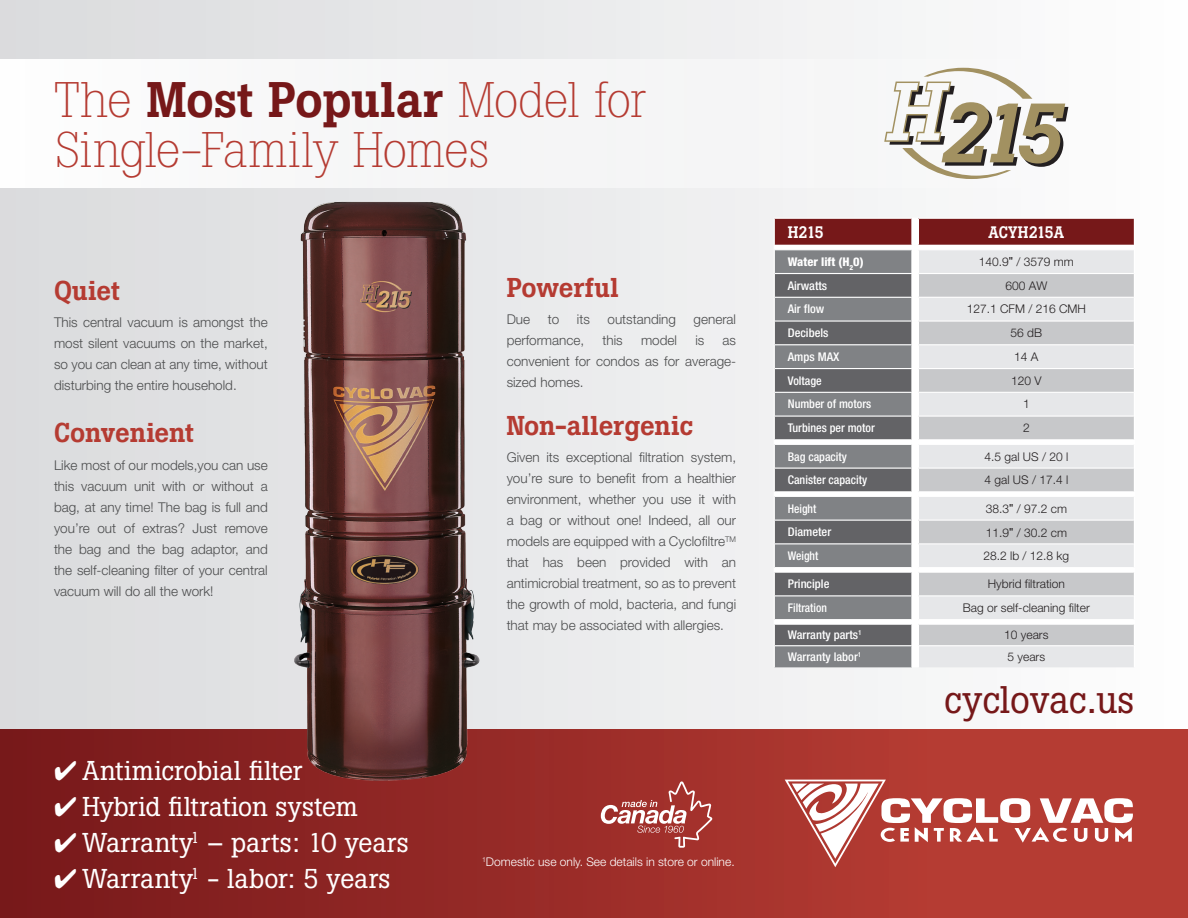
<style>
.page{position:relative;width:1188px;height:918px;background:#fff}
.page>*{position:absolute;margin:0;border:0;box-sizing:border-box;transform-origin:0 0}
.Titre{font:300 49.5px/49.5px "Boton";letter-spacing:-.025em;color:#b53b32}
.t1{font:38.1px "Boton";color:#761819}
.t2{font:27px "Boton";letter-spacing:-.005em;color:#fff}
.SousTitre1{font:500 27px "Boton";letter-spacing:-.005em;color:#b53b32}
.code_attribut{font:500 16.5px "Boton";color:#fff;scale:.94 1}
.SousTitre1-2{font:300 13.5px/21px "Helvetica Neue LT Std";color:#4b4c4d;text-align:justify}
.texte{font:300 13.5px/21px "Helvetica Neue LT Std";color:#4b4c4d;text-align:justify}
.texteTableau{font:300 12px "Helvetica Neue LT Std";color:#231f20}
.code_attribut-2{font:500 condensed 12px "Helvetica Neue LT Std";color:#fff;scale:1.04 1}
.code_attribut-3{font:500 condensed 12px "Helvetica Neue LT Std";color:#fff}
.t3{font:300 12px "Helvetica Neue LT Std";color:#fff}
.code_attribut-4{font:500 condensed 12px "Helvetica Neue LT Std";color:#fff;scale:.96 1}
.code_attribut-5{font:800 condensed 12px "Helvetica Neue LT Std";color:#fff;scale:1.04 1}
.s1{font-weight:500;color:#761819}
.s2{font-family:"Eurostile LT Std";font-weight:400}
</style>
<div class="page">
<div style="left:0;top:0;width:1188px;height:918px;background:linear-gradient(to right,#dadbdd,#fdfefe)"></div>
<div style="left:0;top:730px;width:1188px;height:188px;background:linear-gradient(to right,#78191b,#bf4137)"></div>
<div style="left:0;top:59px;width:1188px;height:129px;background:#f6f7f7"></div>
<svg style="left:785px;top:780px;width:348px;height:87px"></svg>
<svg style="left:601px;top:781px;width:111px;height:67px;background:#b0514d"></svg>
<img style="left:295px;top:188px;width:217px;height:593px">
<svg style="left:884px;top:68px;width:184px;height:111px"></svg>
<svg style="left:774px;top:218px;width:361px;height:449px;background:#b6b1b3"></svg>
<hr style="left:911px;top:625px;width:2px;height:20px;background:#fff">
<hr style="left:911px;top:646px;width:2px;height:21px;background:#fff">
<hr style="left:775px;top:645px;width:138px;height:1px;background:#fff">
<hr style="left:919px;top:645px;width:215px;height:1px;background:#fff">
<p class="Titre" style="left:54px;top:75px;width:594px">The <span class="s1">Most Popular</span> Model for<br>Single-Family Homes</p>
<p class="SousTitre1" style="left:54px;top:274px;width:68px">Quiet</p>
<p class="texte" style="left:54px;top:312px;width:215px">This central vacuum is amongst the most silent vacuums on the market, so you can clean at any time, without disturbing the entire household.</p>
<p class="SousTitre1" style="left:54px;top:417px;width:142px">Convenient</p>
<p class="texte" style="left:54px;top:454px;width:215px">Like most of our models,you can use this vacuum unit with or without a bag, at any time! The bag is full and you’re out of extras? Just remove the bag and the bag adaptor, and the self-cleaning filter of your central vacuum will do all the work!</p>
<p class="t2" style="left:54px;top:754px;width:250px">✔ Antimicrobial filter</p>
<p class="t2" style="left:54px;top:790px;width:305px">✔ Hybrid filtration system</p>
<p class="t2" style="left:54px;top:826px;width:356px">✔ Warranty<sup>1</sup> – parts: 10 years</p>
<p class="t2" style="left:54px;top:862px;width:338px">✔ Warranty<sup>1</sup> - labor: 5 years</p>
<p class="SousTitre1" style="left:507px;top:271px;width:114px">Powerful</p>
<p class="SousTitre1-2" style="left:507px;top:309px;width:25px">Due</p>
<p class="SousTitre1-2" style="left:548px;top:309px;width:13px">to</p>
<p class="SousTitre1-2" style="left:577px;top:309px;width:14px">its</p>
<p class="SousTitre1-2" style="left:608px;top:309px;width:70px">outstanding</p>
<p class="SousTitre1-2" style="left:694px;top:309px;width:44px">general</p>
<p class="SousTitre1-2" style="left:507px;top:330px;width:79px">performance,</p>
<p class="SousTitre1-2" style="left:603px;top:330px;width:22px">this</p>
<p class="SousTitre1-2" style="left:641px;top:330px;width:38px">model</p>
<p class="SousTitre1-2" style="left:695px;top:330px;width:10px">is</p>
<p class="SousTitre1-2" style="left:507px;top:330px;width:231px;text-indent:216px">as convenient for condos as for average&shy;sized homes.</p>
<p class="SousTitre1" style="left:507px;top:409px;width:188px">Non-allergenic</p>
<p class="SousTitre1-2" style="left:507px;top:447px;width:231px">Given its exceptional filtration system, you’re sure to benefit from a healthier environment, whether you use it with a bag or without one! Indeed, all our models are equipped with a Cyclofiltre<sup>TM </sup>that has been provided with an antimicrobial treatment, so as to prevent the growth of mold, bacteria, and fungi that may be associated with allergies.</p>
<p class="t3" style="left:482px;top:855px;width:254px"><sup>1</sup>Domestic use only. See details in store or online.</p>
<p class="code_attribut" style="left:788px;top:222px;width:40px">H215</p>
<p class="code_attribut" style="left:989px;top:222px;width:82px">ACYH215A</p>
<p class="code_attribut-5" style="left:788px;top:254px;width:75px">Water lift (H<sub>2</sub>0)</p>
<p class="texteTableau" style="left:979px;top:255px;width:96px">140.9<span class="s2">"</span> / 3579 mm</p>
<p class="code_attribut-2" style="left:788px;top:278px;width:39px">Airwatts</p>
<p class="texteTableau" style="left:1006px;top:278px;width:43px">600 AW</p>
<p class="code_attribut-2" style="left:788px;top:302px;width:37px">Air flow</p>
<p class="texteTableau" style="left:967px;top:302px;width:121px">127.1 CFM / 216 CMH</p>
<p class="code_attribut-2" style="left:788px;top:326px;width:41px">Decibels</p>
<p class="texteTableau" style="left:1011px;top:326px;width:33px">56 dB</p>
<p class="code_attribut-2" style="left:788px;top:350px;width:51px">Amps MAX</p>
<p class="texteTableau" style="left:1014px;top:349px;width:26px">14 A</p>
<p class="code_attribut-3" style="left:788px;top:373px;width:35px">Voltage</p>
<p class="texteTableau" style="left:1011px;top:373px;width:32px">120 V</p>
<p class="code_attribut-3" style="left:788px;top:397px;width:85px">Number of motors</p>
<p class="texteTableau" style="left:1023px;top:397px;width:8px">1</p>
<p class="code_attribut-3" style="left:788px;top:421px;width:89px">Turbines per motor</p>
<p class="texteTableau" style="left:1023px;top:421px;width:8px">2</p>
<p class="code_attribut-3" style="left:788px;top:449px;width:61px">Bag capacity</p>
<p class="texteTableau" style="left:985px;top:449px;width:85px">4.5 gal US / 20 l</p>
<p class="code_attribut-3" style="left:788px;top:473px;width:81px">Canister capacity</p>
<p class="texteTableau" style="left:985px;top:473px;width:85px">4 gal US / 17.4 l</p>
<p class="code_attribut-4" style="left:788px;top:501px;width:31px">Height</p>
<p class="texteTableau" style="left:986px;top:501px;width:83px">38.3<span class="s2">"</span> / 97.2 cm</p>
<p class="code_attribut-2" style="left:788px;top:525px;width:43px">Diameter</p>
<p class="texteTableau" style="left:986px;top:525px;width:83px">11.9<span class="s2">"</span> / 30.2 cm</p>
<p class="code_attribut-4" style="left:788px;top:549px;width:33px">Weight</p>
<p class="texteTableau" style="left:984px;top:548px;width:87px">28.2 lb / 12.8 kg</p>
<p class="code_attribut-2" style="left:788px;top:577px;width:42px">Principle</p>
<p class="texteTableau" style="left:988px;top:577px;width:79px">Hybrid filtration</p>
<p class="code_attribut-4" style="left:788px;top:601px;width:42px">Filtration</p>
<p class="texteTableau" style="left:963px;top:600px;width:128px">Bag or self-cleaning filter</p>
<p class="code_attribut-2" style="left:788px;top:628px;width:73px">Warranty parts<sup>1</sup></p>
<p class="texteTableau" style="left:1004px;top:628px;width:46px">10 years</p>
<p class="code_attribut-2" style="left:788px;top:650px;width:72px">Warranty labor<sup>1</sup></p>
<p class="texteTableau" style="left:1008px;top:649px;width:39px">5 years</p>
<p class="t1" style="left:944px;top:676px;width:191px">cyclovac.us</p>
</div>
